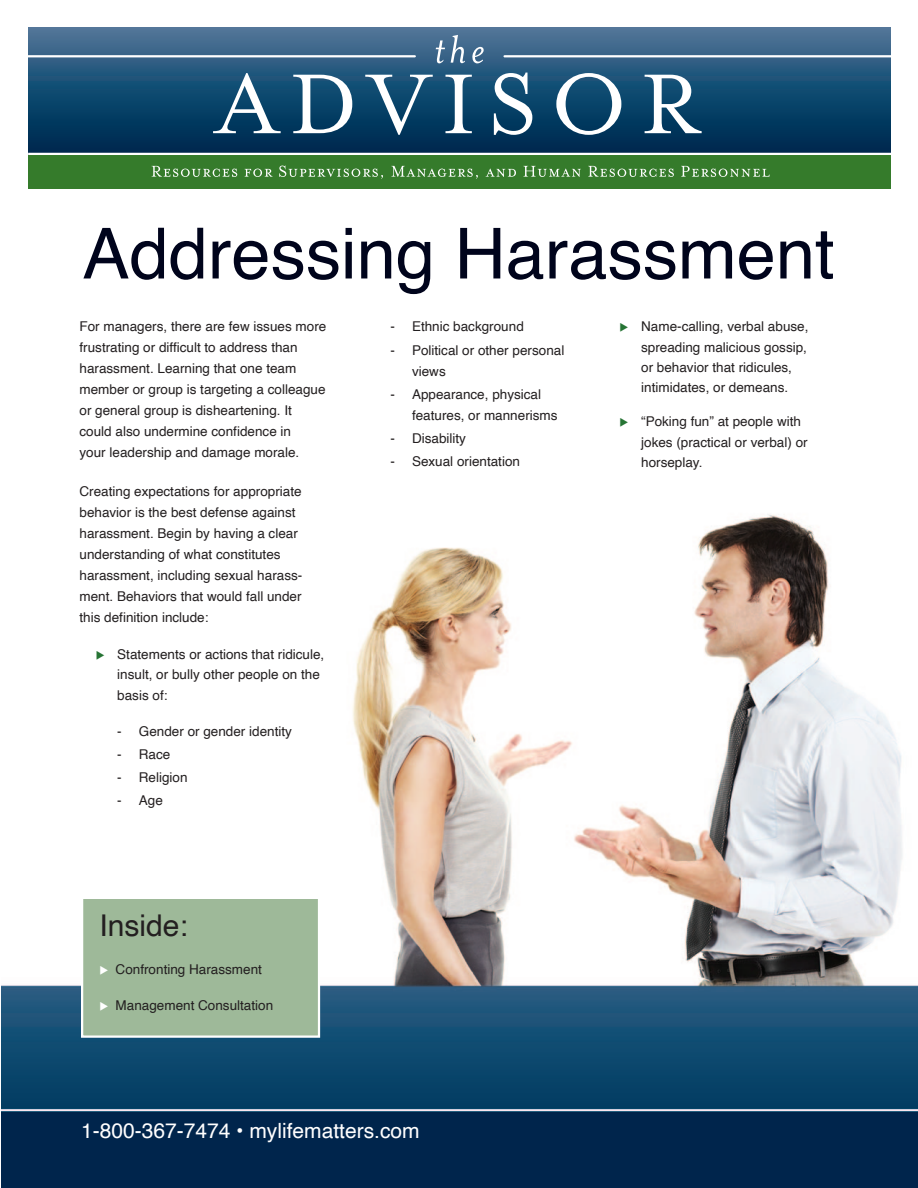
<style>
.page{position:relative;width:918px;height:1188px;background:#fff}
.page>*{position:absolute;margin:0;border:0;box-sizing:border-box;transform-origin:0 0}
.t1{font:70.5px "Helvetica";color:#00041c}
.t2{font:30px "Helvetica";color:#231f20}
.t3{font:21px "Helvetica";color:#fff}
.t4{font:13.5px/21px "Helvetica";color:#231f20}
.s1{color:#267434}
.s2{color:#fff}
</style>
<div class="page">
<div style="left:28px;top:27px;width:863px;height:162px;background:#357b2b"></div>
<svg style="left:28px;top:27px;width:863px;height:126px"></svg>
<hr style="left:28px;top:153px;width:863px;height:2px;background:#fff">
<hr style="left:505px;top:55px;width:386px;height:2px;background:#fff">
<hr style="left:28px;top:55px;width:387px;height:2px;background:#fff">
<svg style="left:152px;top:166px;width:85px;height:11px"></svg>
<svg style="left:245px;top:169px;width:28px;height:8px"></svg>
<svg style="left:279px;top:165px;width:104px;height:14px"></svg>
<svg style="left:391px;top:166px;width:87px;height:13px"></svg>
<svg style="left:486px;top:169px;width:30px;height:8px"></svg>
<svg style="left:523px;top:166px;width:58px;height:11px"></svg>
<svg style="left:588px;top:166px;width:86px;height:11px"></svg>
<svg style="left:681px;top:166px;width:89px;height:11px"></svg>
<svg style="left:213px;top:73px;width:68px;height:60px"></svg>
<svg style="left:293px;top:75px;width:59px;height:58px"></svg>
<svg style="left:365px;top:75px;width:68px;height:60px"></svg>
<svg style="left:446px;top:75px;width:26px;height:58px"></svg>
<svg style="left:494px;top:73px;width:38px;height:62px"></svg>
<svg style="left:556px;top:73px;width:65px;height:62px"></svg>
<svg style="left:645px;top:75px;width:57px;height:58px"></svg>
<svg style="left:436px;top:40px;width:9px;height:23px"></svg>
<svg style="left:451px;top:35px;width:14px;height:28px"></svg>
<svg style="left:472px;top:47px;width:12px;height:16px"></svg>
<img style="left:1px;top:514px;width:917px;height:674px">
<div style="left:83px;top:899px;width:235px;height:136px;background:#9eb999"></div>
<div style="left:81px;top:896px;width:239px;height:142px;border:2px solid #fff"></div>
<p class="t1" style="left:82px;top:224px;width:754px">Addressing Harassment</p>
<p class="t4" style="left:80px;top:317px;width:248px">For managers, there are few issues more frustrating or difficult to address than harassment. Learning that one team member or group is targeting a colleague or general group is disheartening. It could also undermine confidence in<br>your leadership and damage morale.</p>
<p class="t4" style="left:80px;top:481px;width:224px">Creating expectations for appropriate behavior is the best defense against harassment. Begin by having a clear understanding of what constitutes harassment, including sexual harass&shy;ment. Behaviors that would fall under this definition include:</p>
<p class="t4" style="left:117px;top:645px;width:209px;line-height:20.2px;text-indent:-22px"><span class="s1">◆</span> Statements or actions that ridicule, insult, or bully other people on the basis of:</p>
<p class="t4" style="left:117px;top:722px;width:176px">- Gender or gender identity</p>
<p class="t4" style="left:117px;top:745px;width:55px">- Race</p>
<p class="t4" style="left:117px;top:768px;width:72px">- Religion</p>
<p class="t4" style="left:117px;top:791px;width:47px">- Age</p>
<p class="t2" style="left:99px;top:913px;width:90px">Inside:</p>
<p class="t4" style="left:99px;top:960px;width:164px"><span class="s2">◆</span> Confronting Harassment</p>
<p class="t4" style="left:99px;top:996px;width:175px"><span class="s2">◆</span> Management Consultation</p>
<p class="t4" style="left:390px;top:317px;width:135px">- Ethnic background</p>
<p class="t4" style="left:412px;top:340px;width:154px;text-indent:-22px">- Political or other personal views</p>
<p class="t4" style="left:412px;top:385px;width:147px;text-indent:-22px">- Appearance, physical features, or mannerisms</p>
<p class="t4" style="left:390px;top:429px;width:77px">- Disability</p>
<p class="t4" style="left:390px;top:452px;width:131px">- Sexual orientation</p>
<p class="t3" style="left:81px;top:1121px;width:340px">1-800-367-7474 • mylifematters.com</p>
<p class="t4" style="left:641px;top:318px;width:169px;line-height:20.2px;text-indent:-22px"><span class="s1">◆</span> Name-calling, verbal abuse, spreading malicious gossip, or behavior that ridicules, intimidates, or demeans.</p>
<p class="t4" style="left:641px;top:413px;width:168px;line-height:20.2px;text-indent:-22px"><span class="s1">◆</span> “Poking fun” at people with jokes (practical or verbal) or horseplay.</p>
</div>
